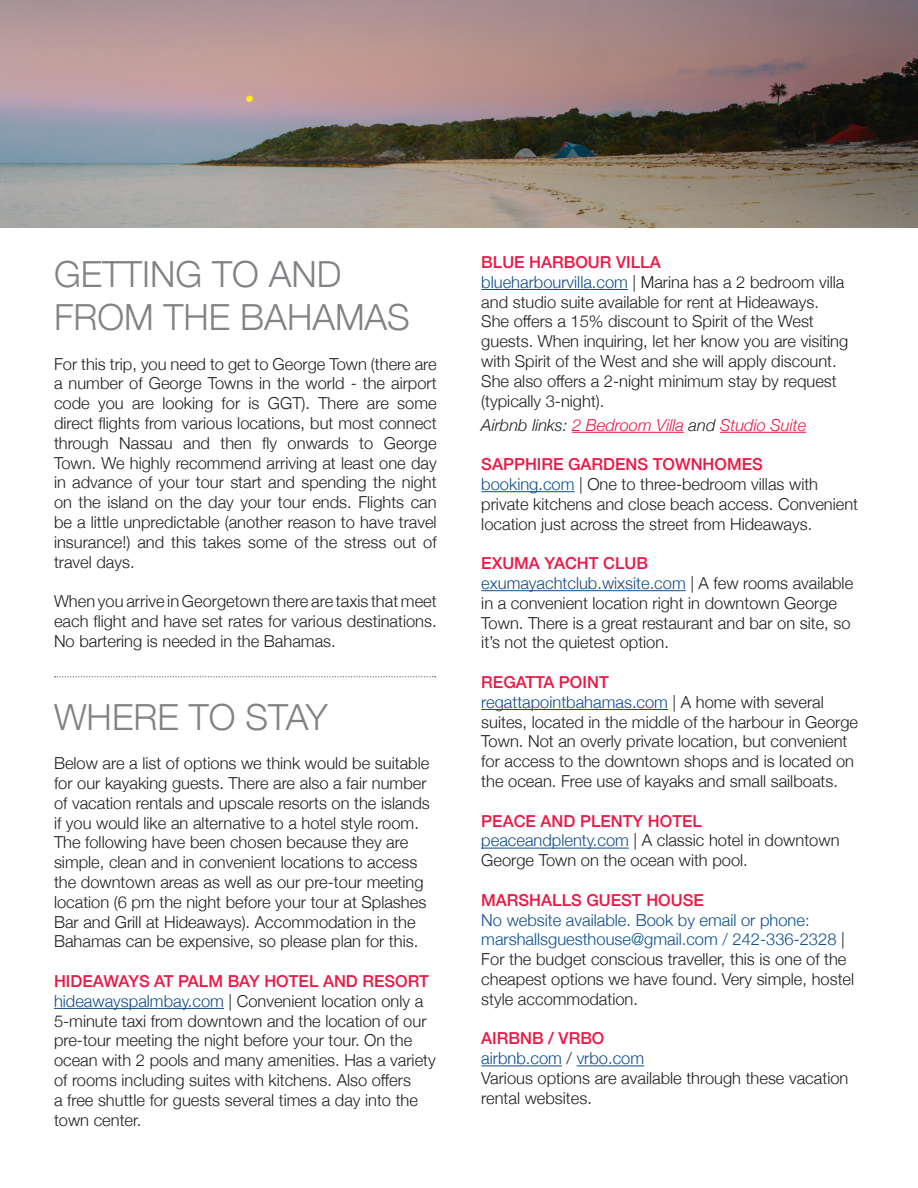
<style>
.page{position:relative;width:918px;height:1188px;background:#fff}
.page>*{position:absolute;margin:0;border:0;box-sizing:border-box;transform-origin:0 0}
.t1{font:300 36px/43.2px "Helvetica Neue";color:#808285}
.t2{font:300 16.5px/19.8px "Helvetica Neue";color:#231f20}
.t3{font:500 16.5px "Helvetica Neue";color:#ed1845}
.t4{font:300 16.5px/19.8px "Helvetica Neue";color:#0b4f8d}
.t5{font:italic 300 16.5px "Helvetica Neue";color:#ed1845}
.t6{font:300 16.5px "Helvetica Neue";color:#114c8c}
.s1{color:#114c8c}
.s2{color:#231f20}
.s3{color:#0f4e8c}
</style>
<div class="page">
<img style="left:0;top:0;width:918px;height:227px">
<hr style="left:54px;top:1008px;width:170px;height:1px;background:#114c8c">
<svg style="left:55px;top:676px;width:381px;height:1px"></svg>
<hr style="left:481px;top:289px;width:147px;height:1px;background:#114c8c">
<hr style="left:572px;top:432px;width:112px;height:1px;background:#ed1845">
<hr style="left:720px;top:432px;width:86px;height:1px;background:#ed1845">
<hr style="left:481px;top:491px;width:94px;height:1px;background:#0f4e8c">
<hr style="left:481px;top:590px;width:205px;height:1px;background:#0f4e8c">
<hr style="left:481px;top:709px;width:187px;height:1px;background:#114c8c">
<hr style="left:481px;top:848px;width:148px;height:1px;background:#114c8c">
<hr style="left:481px;top:1065px;width:81px;height:1px;background:#114c8c">
<hr style="left:577px;top:1065px;width:67px;height:1px;background:#114c8c">
<p class="t1" style="left:54px;top:250px;width:357px">GETTING TO AND<br>FROM THE BAHAMAS</p>
<p class="t2" style="left:54px;top:353px;width:384px;text-align:justify">For this trip, you need to get to George Town (there are a number of George Towns in the world - the airport code you are looking for is GGT). There are some direct flights from various locations, but most connect through Nassau and then fly onwards to George Town. We highly recommend arriving at least one day in advance of your tour start and spending the night on the island on the day your tour ends. Flights can be a little unpredictable (another reason to have travel insurance!) and this takes some of the stress out of travel days.</p>
<p class="t2" style="left:54px;top:590px;width:384px;text-align:justify">When you arrive in Georgetown there are taxis that meet each flight and have set rates for various destinations.<br>No bartering is needed in the Bahamas.</p>
<p class="t1" style="left:54px;top:693px;width:275px">WHERE TO STAY</p>
<p class="t2" style="left:54px;top:752px;width:377px">Below are a list of options we think would be suitable for our kayaking guests. There are also a fair number of vacation rentals and upscale resorts on the islands if you would like an alternative to a hotel style room.<br>The following have been chosen because they are simple, clean and in convenient locations to access the downtown areas as well as our pre-tour meeting location (6 pm the night before your tour at Splashes Bar and Grill at Hideaways). Accommodation in the Bahamas can be expensive, so please plan for this.</p>
<p class="t3" style="left:54px;top:968px;width:376px">HIDEAWAYS AT PALM BAY HOTEL AND RESORT</p>
<p class="t2" style="left:54px;top:990px;width:383px"><span class="s1">hideawayspalmbay.com</span> | Convenient location only a 5-minute taxi from downtown and the location of our pre-tour meeting the night before your tour. On the ocean with 2 pools and many amenities. Has a variety of rooms including suites with kitchens. Also offers<br>a free shuttle for guests several times a day into the town center.</p>
<p class="t3" style="left:481px;top:249px;width:181px">BLUE HARBOUR VILLA</p>
<p class="t2" style="left:481px;top:271px;width:369px"><span class="s1">blueharbourvilla.com</span> | Marina has a 2 bedroom villa and studio suite available for rent at Hideaways.<br>She offers a 15% discount to Spirit of the West guests. When inquiring, let her know you are visiting with Spirit of the West and she will apply discount.<br>She also offers a 2-night minimum stay by request (typically 3-night).</p>
<p class="t5" style="left:481px;top:412px;width:326px"><span class="s2">Airbnb links:</span> 2 Bedroom Villa <span class="s2">and</span> Studio Suite</p>
<p class="t3" style="left:481px;top:451px;width:283px">SAPPHIRE GARDENS TOWNHOMES</p>
<p class="t2" style="left:481px;top:473px;width:378px"><span class="s3">booking.com</span> | One to three-bedroom villas with private kitchens and close beach access. Convenient location just across the street from Hideaways.</p>
<p class="t3" style="left:481px;top:550px;width:168px">EXUMA YACHT CLUB</p>
<p class="t2" style="left:481px;top:572px;width:373px"><span class="s3">exumayachtclub.wixsite.com</span> | A few rooms available in a convenient location right in downtown George Town. There is a great restaurant and bar on site, so it’s not the quietest option.</p>
<p class="t3" style="left:481px;top:669px;width:129px">REGATTA POINT</p>
<p class="t2" style="left:481px;top:691px;width:378px"><span class="s1">regattapointbahamas.com</span> | A home with several suites, located in the middle of the harbour in George Town. Not an overly private location, but convenient for access to the downtown shops and is located on the ocean. Free use of kayaks and small sailboats.</p>
<p class="t3" style="left:481px;top:808px;width:222px">PEACE AND PLENTY HOTEL</p>
<p class="t2" style="left:481px;top:829px;width:360px"><span class="s1">peaceandplenty.com</span> | A classic hotel in downtown<br>George Town on the ocean with pool.</p>
<p class="t3" style="left:481px;top:887px;width:224px">MARSHALLS GUEST HOUSE</p>
<p class="t4" style="left:481px;top:909px;width:365px"><span class="s3">No website available.</span> Book by email or phone: marshallsguesthouse@gmail.com / 242-336-2328 <span class="s2">|</span></p>
<p class="t2" style="left:481px;top:948px;width:374px">For the budget conscious traveller, this is one of the cheapest options we have found. Very simple, hostel style accommodation.</p>
<p class="t3" style="left:481px;top:1025px;width:125px">AIRBNB / VRBO</p>
<p class="t6" style="left:481px;top:1045px;width:164px">airbnb.com <span class="s2">/</span> vrbo.com</p>
<p class="t2" style="left:481px;top:1067px;width:369px">Various options are available through these vacation rental websites.</p>
</div>
